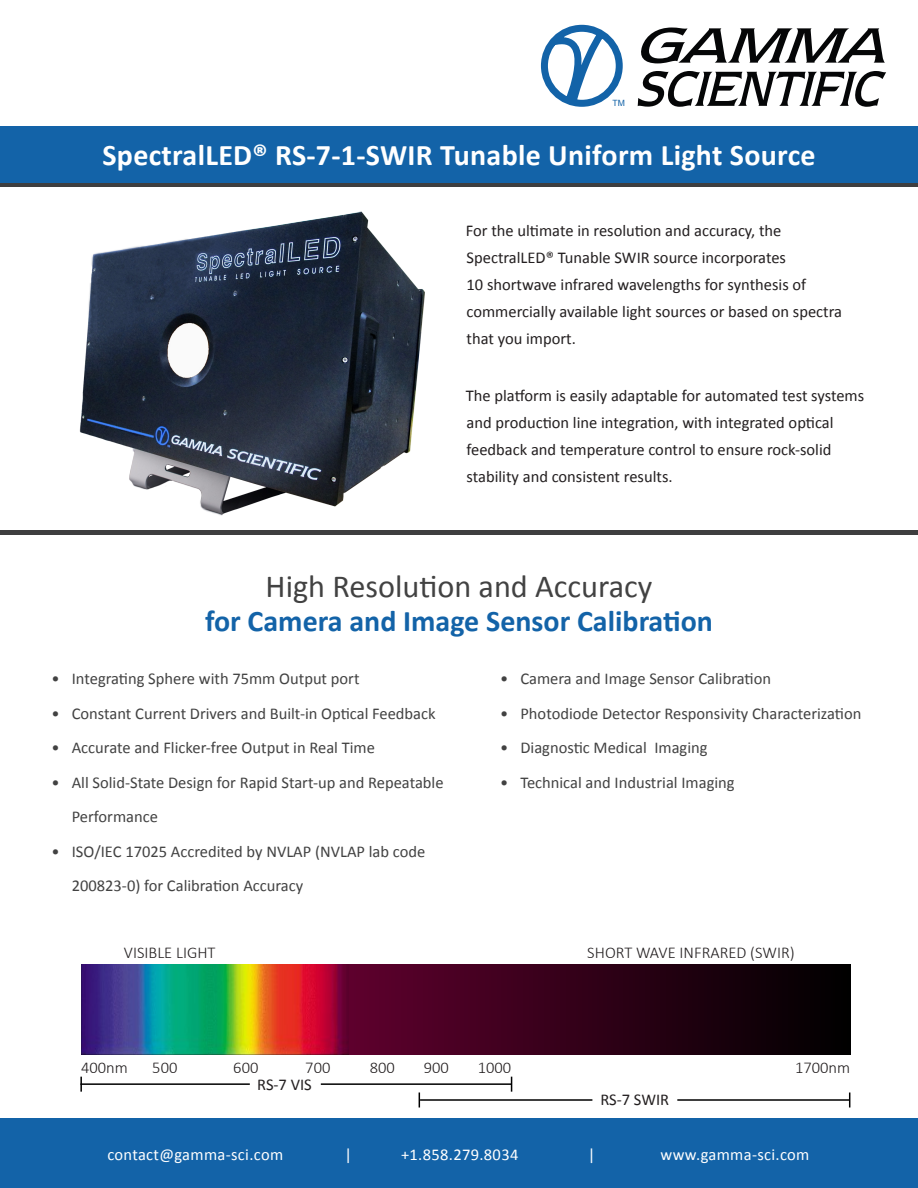
<style>
.page{position:relative;width:918px;height:1188px;background:#fff}
.page>*{position:absolute;margin:0;border:0;box-sizing:border-box;transform-origin:0 0}
.t1{font:32.25px "Calibri";color:#424242}
.t2{font:700 30px "Calibri";letter-spacing:.01em;color:#fff}
.t3{font:700 30px "Calibri";color:#1363a8}
.t4{font:16.5px/34.5px "Calibri";color:#424242}
.t5{font:16.5px/27px "Calibri";color:#231f20}
.t6{font:300 16.5px "Calibri";color:#231f20}
.t7{font:16.5px "Calibri";letter-spacing:.02em;color:#fff}
.t8{font:8.55px "Arial";color:#1363a8}
</style>
<div class="page">
<div style="left:0;top:1119px;width:918px;height:69px;background:#1363a8"></div>
<div style="left:0;top:182px;width:918px;height:5px;background:#3e3e3f"></div>
<div style="left:0;top:126px;width:918px;height:56px;background:#1363a8"></div>
<hr style="left:0;top:531px;width:918px;height:4px;background:#3e3e3f">
<svg style="left:641px;top:28px;width:244px;height:35px"></svg>
<svg style="left:638px;top:71px;width:248px;height:36px"></svg>
<svg style="left:540px;top:24px;width:83px;height:83px"></svg>
<img style="left:81px;top:964px;width:268px;height:90px">
<div style="left:349px;top:964px;width:501px;height:90px;background:linear-gradient(to right,#5e002d,#000)"></div>
<hr style="left:321px;top:1083px;width:191px;height:2px;background:#000">
<hr style="left:80px;top:1083px;width:170px;height:2px;background:#000">
<hr style="left:677px;top:1099px;width:173px;height:2px;background:#000">
<hr style="left:420px;top:1099px;width:172px;height:2px;background:#000">
<svg style="left:80px;top:1077px;width:2px;height:15px"></svg>
<svg style="left:419px;top:1093px;width:1px;height:15px"></svg>
<svg style="left:511px;top:1077px;width:1px;height:15px"></svg>
<svg style="left:849px;top:1093px;width:1px;height:15px"></svg>
<img style="left:79px;top:211px;width:346px;height:305px">
<p class="t8" style="left:612px;top:97px;width:14px">TM</p>
<p class="t2" style="left:102px;top:134px;width:715px">SpectralLED® RS-7-1-SWIR Tunable Uniform Light Source</p>
<p class="t5" style="left:466px;top:216px;width:378px">For the ultimate in resolution and accuracy, the SpectralLED® Tunable SWIR source incorporates<br>10 shortwave infrared wavelengths for synthesis of commercially available light sources or based on spectra that you import.</p>
<p class="t5" style="left:466px;top:381px;width:400px">The platform is easily adaptable for automated test systems and production line integration, with integrated optical feedback and temperature control to ensure rock-solid stability and consistent results.</p>
<p class="t1" style="left:266px;top:566px;width:388px">High Resolution and Accuracy</p>
<p class="t3" style="left:205px;top:600px;width:509px">for Camera and Image Sensor Calibration</p>
<p class="t4" style="left:52px;top:661px;width:310px">• Integrating Sphere with 75mm Output port</p>
<p class="t4" style="left:52px;top:695px;width:386px">• Constant Current Drivers and Built-in Optical Feedback</p>
<p class="t4" style="left:52px;top:730px;width:325px">• Accurate and Flicker-free Output in Real Time</p>
<p class="t4" style="left:72px;top:764px;width:373px;text-indent:-20px">• All Solid-State Design for Rapid Start-up and Repeatable<br>Performance</p>
<p class="t4" style="left:72px;top:833px;width:355px;text-indent:-20px">• ISO/IEC 17025 Accredited by NVLAP (NVLAP lab code<br>200823-0) for Calibration Accuracy</p>
<p class="t6" style="left:124px;top:943px;width:93px">VISIBLE LIGHT</p>
<p class="t4" style="left:500px;top:661px;width:272px">• Camera and Image Sensor Calibration</p>
<p class="t4" style="left:500px;top:695px;width:363px">• Photodiode Detector Responsivity Characterization</p>
<p class="t4" style="left:500px;top:730px;width:209px">• Diagnostic Medical Imaging</p>
<p class="t4" style="left:500px;top:764px;width:236px">• Technical and Industrial Imaging</p>
<p class="t6" style="left:587px;top:943px;width:209px">SHORT WAVE INFRARED (SWIR)</p>
<p class="t6" style="left:81px;top:1057px;width:48px">400nm</p>
<p class="t6" style="left:152px;top:1057px;width:27px">500</p>
<p class="t6" style="left:233px;top:1057px;width:27px">600</p>
<p class="t6" style="left:305px;top:1057px;width:27px">700</p>
<p class="t6" style="left:370px;top:1057px;width:27px">800</p>
<p class="t6" style="left:424px;top:1057px;width:27px">900</p>
<p class="t6" style="left:478px;top:1057px;width:35px">1000</p>
<p class="t6" style="left:795px;top:1057px;width:57px">1700nm</p>
<p class="t5" style="left:257px;top:1071px;width:56px">RS-7 VIS</p>
<p class="t5" style="left:601px;top:1085px;width:70px">RS-7 SWIR</p>
<p class="t7" style="left:107px;top:1144px;width:177px">contact@gamma-sci.com</p>
<p class="t7" style="left:344px;top:1144px;width:9px">|</p>
<p class="t7" style="left:401px;top:1144px;width:119px">+1.858.279.8034</p>
<p class="t7" style="left:588px;top:1144px;width:9px">|</p>
<p class="t7" style="left:661px;top:1144px;width:150px">www.gamma-sci.com</p>
</div>
